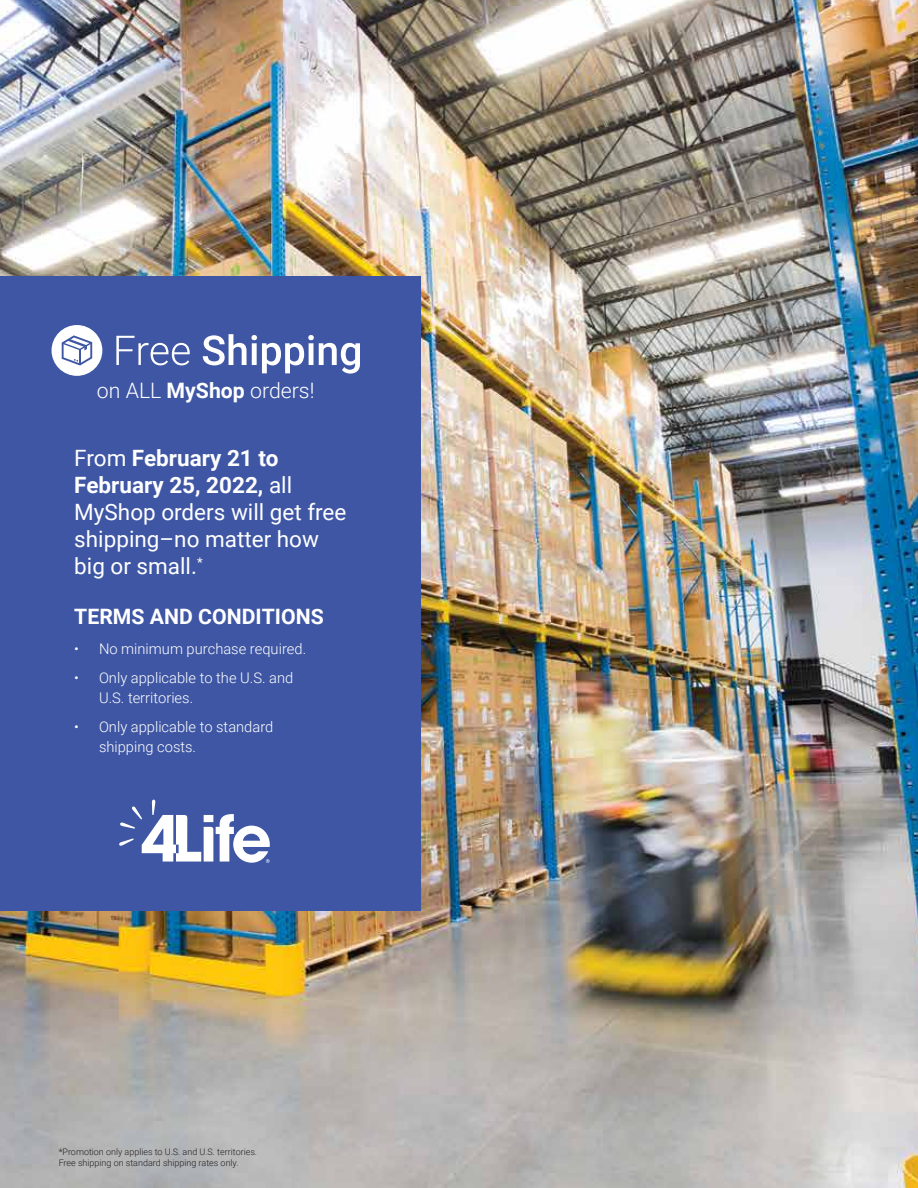
<style>
.page{position:relative;width:918px;height:1188px;background:#fff}
.page>*{position:absolute;margin:0;border:0;box-sizing:border-box;transform-origin:0 0}
.t1{font:22.5px/27px "Roboto";color:#fff}
.t2{font:700 21.3px "Roboto";color:#fff}
.t3{font:300 21.3px "Roboto";color:#fff}
.t4{font:300 14.7px/19.6px "Roboto";color:#fff}
.t5{font:300 9px/10.8px "Roboto";color:#231f20}
.s1{font-weight:700}
</style>
<div class="page">
<img style="left:0;top:0;width:918px;height:1188px">
<div style="left:0;top:277px;width:421px;height:634px;background:#3e56a4"></div>
<svg style="left:119px;top:800px;width:151px;height:63px"></svg>
<svg style="left:116px;top:336px;width:74px;height:29px"></svg>
<svg style="left:203px;top:334px;width:157px;height:40px"></svg>
<div style="left:52px;top:325px;width:50px;height:51px;background:#fff;border-radius:50%"></div>
<svg style="left:62px;top:335px;width:30px;height:31px"></svg>
<h2 class="t3" style="left:97px;top:375px;width:219px">on ALL <span class="s1">MyShop</span> orders!</h2>
<h1 class="t1" style="left:74px;top:444px;width:274px">From <span class="s1">February 21 to<br>February 25, 2022,</span> all<br>MyShop orders will get free shipping–no matter how big or small.<sup>*</sup></h1>
<h2 class="t2" style="left:74px;top:602px;width:251px">TERMS AND CONDITIONS</h2>
<p class="t4" style="left:74px;top:638px;width:233px">• No minimum purchase required.</p>
<p class="t4" style="left:99px;top:668px;width:196px;text-indent:-25px">• Only applicable to the U.S. and<br>U.S. territories.</p>
<p class="t4" style="left:99px;top:716px;width:176px;text-indent:-25px">• Only applicable to standard shipping costs.</p>
<p class="t5" style="left:59px;top:1146px;width:200px">*Promotion only applies to U.S. and U.S. territories.<br>Free shipping on standard shipping rates only.</p>
</div>
